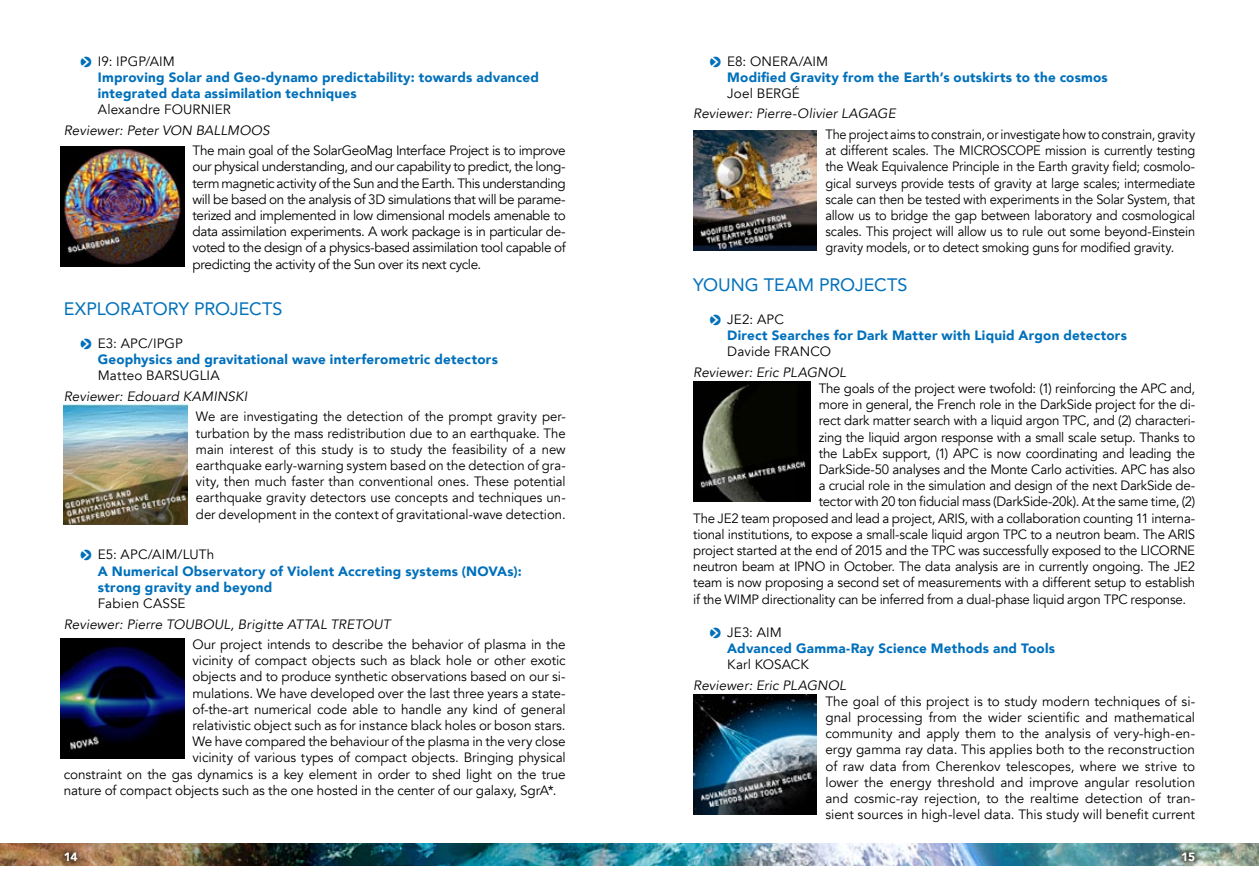
<style>
.page{position:relative;width:1259px;height:893px;background:#fff}
.page>*{position:absolute;margin:0;border:0;box-sizing:border-box;transform-origin:0 0}
.t1{font:18px "Avenir";color:#0070bb}
.t2{font:13.5px/16.2px "Avenir";letter-spacing:-.015em;color:#000;text-align:justify}
.t3{font:13.5px/16.2px "Avenir";letter-spacing:-.015em;color:#000;text-align:justify;scale:.95 1}
.t4{font:900 13.5px/16.2px "Avenir";letter-spacing:.015em;color:#0070bb}
.t5{font:italic 13.5px "Avenir";letter-spacing:.005em;color:#000}
.t6{font:13.5px "Avenir";letter-spacing:.01em;color:#000}
.t7{font:13.5px "Avenir";letter-spacing:.005em;color:#000}
.t8{font:900 12px "Avenir";color:#fff}
.s1{font-family:"Pointers";font-weight:400}
.s2{font-weight:400;color:#000}
</style>
<div class="page">
<img style="left:0;top:844px;width:1259px;height:21px">
<div style="left:58px;top:845px;width:27px;height:23px;background:#000;opacity:.75"></div>
<div style="left:1175px;top:845px;width:27px;height:23px;background:#000;opacity:.75"></div>
<img style="left:60px;top:147px;width:124px;height:120px">
<img style="left:693px;top:131px;width:124px;height:120px">
<img style="left:693px;top:382px;width:117px;height:120px">
<img style="left:693px;top:694px;width:124px;height:120px">
<img style="left:64px;top:405px;width:123px;height:120px">
<img style="left:60px;top:639px;width:124px;height:120px">
<p class="t4" style="left:98px;top:52px;width:442px;text-indent:-17px"><span class="s1">O</span> <span class="s2">I9: IPGP/AIM<br></span>Improving Solar and Geo-dynamo predictability: towards advanced integrated data assimilation techniques</p>
<p class="t6" style="left:98px;top:101px;width:135px">Alexandre FOURNIER</p>
<p class="t5" style="left:64px;top:122px;width:207px">Reviewer: Peter VON BALLMOOS</p>
<p class="t2" style="left:192px;top:143px;width:375px">The main goal of the SolarGeoMag Interface Project is to improve our physical understanding, and our capability to predict, the long&shy;term magnetic activity of the Sun and the Earth. This understanding will be based on the analysis of 3D simulations that will be parame&shy;terized and implemented in low dimensional models amenable to data assimilation experiments. A work package is in particular de&shy;voted to the design of a physics-based assimilation tool capable of predicting the activity of the Sun over its next cycle.</p>
<h1 class="t1" style="left:64px;top:294px;width:56px">EXPLORA</h1>
<h1 class="t1" style="left:143px;top:294px;width:23px">TORY</h1>
<h1 class="t1" style="left:194px;top:294px;width:88px">PROJECTS</h1>
<p class="t4" style="left:98px;top:335px;width:401px;text-indent:-17px"><span class="s1">O</span> <span class="s2">E3: APC/IPGP<br></span>Geophysics and gravitational wave interferometric detectors</p>
<p class="t6" style="left:98px;top:368px;width:123px">Matteo BARSUGLIA</p>
<p class="t5" style="left:64px;top:388px;width:185px">Reviewer: Edouard KAMINSKI</p>
<p class="t2" style="left:196px;top:409px;width:371px">We are investigating the detection of the prompt gravity per&shy;turbation by the mass redistribution due to an earthquake. The main interest of this study is to study the feasibility of a new earthquake early-warning system based on the detection of gra&shy;vity, then much faster than conventional ones. These potential earthquake gravity detectors use concepts and techniques un&shy;der development in the context of gravitational-wave detection.</p>
<p class="t4" style="left:98px;top:546px;width:425px;text-indent:-17px"><span class="s1">O</span> <span class="s2">E5: APC/AIM/LUTh<br></span>A Numerical Observatory of Violent Accreting systems (NOVAs): strong gravity and beyond</p>
<p class="t6" style="left:98px;top:595px;width:89px">Fabien CASSE</p>
<p class="t5" style="left:64px;top:616px;width:328px">Reviewer: Pierre TOUBOUL, Brigitte ATTAL TRETOUT</p>
<p class="t2" style="left:192px;top:636px;width:374px">Our project intends to describe the behavior of plasma in the</p>
<p class="t2" style="left:192px;top:653px;width:375px">vicinity of compact objects such as black hole or other exotic</p>
<p class="t2" style="left:192px;top:669px;width:375px">objects and to produce synthetic observations based on our si-</p>
<p class="t2" style="left:192px;top:685px;width:374px">mulations. We have developed over the last three years a state-</p>
<p class="t2" style="left:192px;top:701px;width:375px">of-the-art numerical code able to handle any kind of general</p>
<p class="t2" style="left:192px;top:717px;width:375px">relativistic object such as for instance black holes or boson stars.</p>
<p class="t2" style="left:192px;top:734px;width:374px">We have compared the behaviour of the plasma in the very close</p>
<p class="t2" style="left:192px;top:750px;width:375px">vicinity of various types of compact objects. Bringing physical</p>
<p class="t2" style="left:64px;top:766px;width:503px">constraint on the gas dynamics is a key element in order to shed light on the true</p>
<p class="t2" style="left:64px;top:782px;width:494px">nature of compact objects such as the one hosted in the center of our galaxy, SgrA*.</p>
<p class="t4" style="left:727px;top:52px;width:382px;text-indent:-17px"><span class="s1">O</span> <span class="s2">E8: ONERA/AIM<br></span>Modified Gravity from the Earth’s outskirts to the cosmos</p>
<p class="t7" style="left:727px;top:85px;width:74px">Joel BERGÉ</p>
<p class="t5" style="left:693px;top:106px;width:204px">Reviewer: Pierre-Olivier LAGAGE</p>
<p class="t3" style="left:825px;top:126px;width:391px">The project aims to constrain, or investigate how to constrain, gravity at different scales. The MICROSCOPE mission is currently testing the Weak Equivalence Principle in the Earth gravity field; cosmolo&shy;gical surveys provide tests of gravity at large scales; intermediate scale can then be tested with experiments in the Solar System, that allow us to bridge the gap between laboratory and cosmological scales. This project will allow us to rule out some beyond-Einstein gravity models, or to detect smoking guns for modified gravity.</p>
<h1 class="t1" style="left:693px;top:270px;width:14px">YOUN</h1>
<h1 class="t1" style="left:745px;top:270px;width:163px">G TEAM PROJECTS</h1>
<p class="t4" style="left:727px;top:311px;width:401px;text-indent:-17px"><span class="s1">O</span> <span class="s2">JE2: APC<br></span>Direct Searches for Dark Matter with Liquid Argon detectors</p>
<p class="t6" style="left:727px;top:344px;width:105px">Davide FRANCO</p>
<p class="t5" style="left:693px;top:364px;width:154px">Reviewer: Eric PLAGNOL</p>
<p class="t2" style="left:819px;top:381px;width:378px">The goals of the project were twofold: (1) reinforcing the APC and,</p>
<p class="t2" style="left:819px;top:397px;width:378px">more in general, the French role in the DarkSide project for the di-</p>
<p class="t2" style="left:819px;top:413px;width:378px">rect dark matter search with a liquid argon TPC, and (2) characteri-</p>
<p class="t2" style="left:819px;top:429px;width:378px">zing the liquid argon response with a small scale setup. Thanks to</p>
<p class="t2" style="left:819px;top:445px;width:378px">the LabEx support, (1) APC is now coordinating and leading the</p>
<p class="t2" style="left:819px;top:462px;width:378px">DarkSide-50 analyses and the Monte Carlo activities. APC has also</p>
<p class="t2" style="left:819px;top:478px;width:378px">a crucial role in the simulation and design of the next DarkSide de-</p>
<p class="t2" style="left:819px;top:494px;width:378px">tector with 20 ton fiducial mass (DarkSide-20k). At the same time, (2)</p>
<p class="t2" style="left:693px;top:510px;width:503px">The JE2 team proposed and lead a project, ARIS, with a collaboration counting 11 interna-</p>
<p class="t2" style="left:693px;top:526px;width:503px">tional institutions, to expose a small-scale liquid argon TPC to a neutron beam. The ARIS</p>
<p class="t2" style="left:693px;top:543px;width:503px">project started at the end of 2015 and the TPC was successfully exposed to the LICORNE</p>
<p class="t2" style="left:693px;top:559px;width:503px">neutron beam at IPNO in October. The data analysis are in currently ongoing. The JE2</p>
<p class="t2" style="left:693px;top:575px;width:503px">team is now proposing a second set of measurements with a different setup to establish</p>
<p class="t2" style="left:693px;top:591px;width:494px">if the WIMP directionality can be inferred from a dual-phase liquid argon TPC response.</p>
<p class="t4" style="left:727px;top:624px;width:329px;text-indent:-17px"><span class="s1">O</span> <span class="s2">JE3: AIM<br></span>Advanced Gamma-Ray Science Methods and Tools</p>
<p class="t7" style="left:727px;top:656px;width:83px">Karl KOSACK</p>
<p class="t5" style="left:693px;top:677px;width:154px">Reviewer: Eric PLAGNOL</p>
<p class="t2" style="left:825px;top:693px;width:371px">The goal of this project is to study modern techniques of si&shy;gnal processing from the wider scientific and mathematical community and apply them to the analysis of very-high-en&shy;ergy gamma ray data. This applies both to the reconstruction of raw data from Cherenkov telescopes, where we strive to lower the energy threshold and improve angular resolution and cosmic-ray rejection, to the realtime detection of tran&shy;sient sources in high-level data. This study will benefit current</p>
<p class="t8" style="left:64px;top:846px;width:15px">14</p>
<p class="t8" style="left:1181px;top:846px;width:15px">15</p>
</div>
